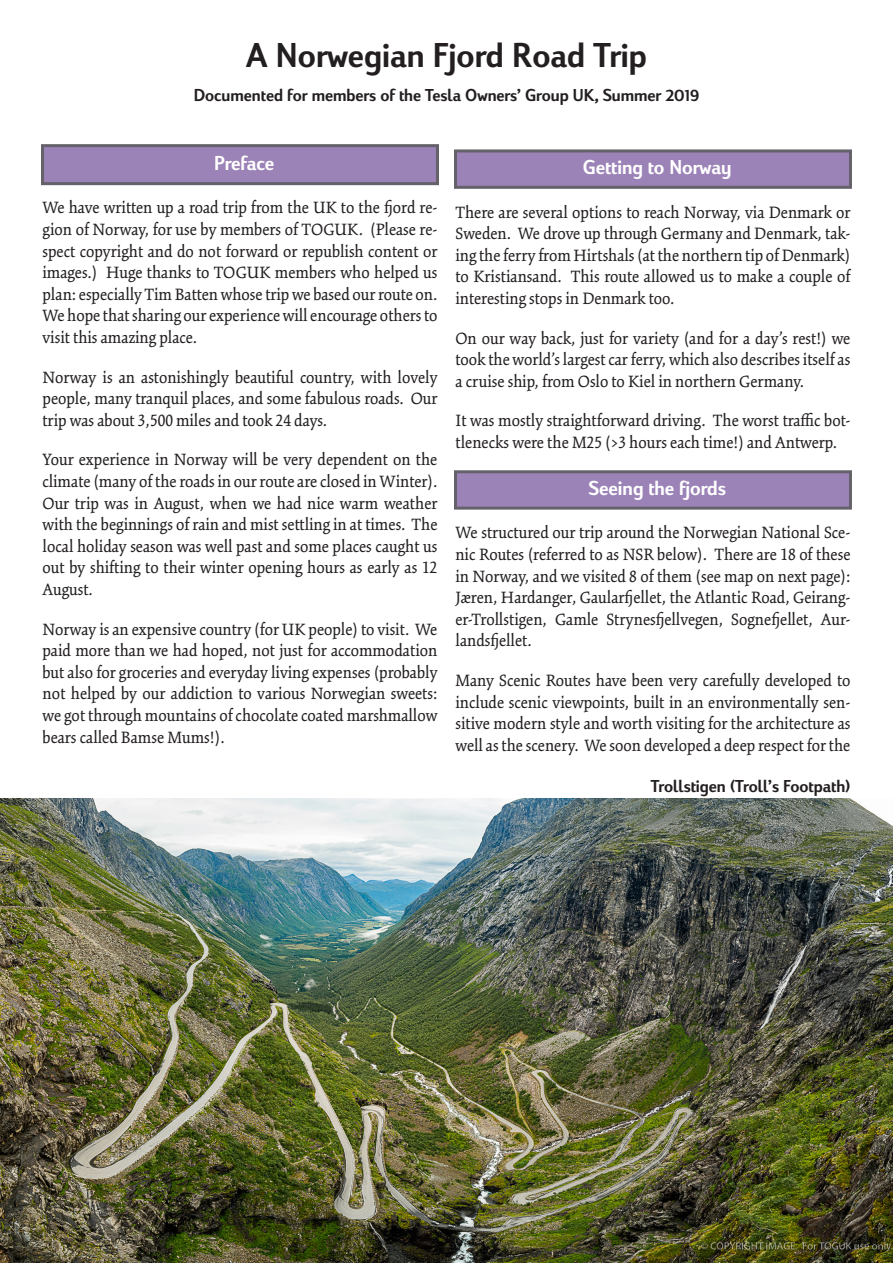
<style>
.page{position:relative;width:893px;height:1263px;background:#fff}
.page>*{position:absolute;margin:0;border:0;box-sizing:border-box;transform-origin:0 0}
.t1{font:700 36px "Viato";color:#231f20}
.t2{font:700 21px "Viato";color:#fff}
.t3{font:18px/21.6px "Kinesis Pro 3";color:#231f20;text-align:justify}
.t4{font:700 18px "Viato";color:#231f20}
</style>
<div class="page">
<img style="left:0;top:799px;width:893px;height:464px">
<div style="left:454px;top:149px;width:398px;height:40px;background:#9c83b7;border:3px solid #65616a"></div>
<div style="left:454px;top:470px;width:398px;height:40px;background:#9c83b7;border:3px solid #65616a"></div>
<div style="left:41px;top:144px;width:398px;height:41px;background:#9c83b7;border:3px solid #65616a"></div>
<h1 class="t1" style="left:246px;top:30px;width:402px">A Norwegian Fjord Road Trip</h1>
<p class="t4" style="left:194px;top:82px;width:507px">Documented for members of the Tesla Owners’ Group UK, Summer 2019</p>
<p class="t2" style="left:214px;top:148px;width:62px">Preface</p>
<p class="t3" style="left:43px;top:197px;width:397px">We have written up a road trip from the UK to the fjord re&shy;gion of Norway, for use by members of TOGUK. (Please re&shy;spect copyright and do not forward or republish content or images.) Huge thanks to TOGUK members who helped us plan: especially Tim Batten whose trip we based our route on.<br>We hope that sharing our experience will encourage others to visit this amazing place.</p>
<p class="t3" style="left:43px;top:366px;width:396px">Norway is an astonishingly beautiful country, with lovely people, many tranquil places, and some fabulous roads. Our trip was about 3,500 miles and took 24 days.</p>
<p class="t3" style="left:43px;top:449px;width:396px">Your experience in Norway will be very dependent on the climate (many of the roads in our route are closed in Winter).<br>Our trip was in August, when we had nice warm weather with the beginnings of rain and mist settling in at times. The local holiday season was well past and some places caught us out by shifting to their winter opening hours as early as 12<br>August.</p>
<p class="t3" style="left:43px;top:618px;width:396px">Norway is an expensive country (for UK people) to visit. We paid more than we had hoped, not just for accommodation but also for groceries and everyday living expenses (probably not helped by our addiction to various Norwegian sweets: we got through mountains of chocolate coated marshmallow bears called Bamse Mums!).</p>
<p class="t2" style="left:583px;top:152px;width:150px">Getting to Norway</p>
<p class="t3" style="left:455px;top:201px;width:396px">There are several options to reach Norway, via Denmark or Sweden. We drove up through Germany and Denmark, tak&shy;ing the ferry from Hirtshals (at the northern tip of Denmark) to Kristiansand. This route allowed us to make a couple of interesting stops in Denmark too.</p>
<p class="t3" style="left:455px;top:327px;width:396px">On our way back, just for variety (and for a day’s rest!) we took the world’s largest car ferry, which also describes itself as a cruise ship, from Oslo to Kiel in northern Germany.</p>
<p class="t3" style="left:455px;top:410px;width:396px">It was mostly straightforward driving. The worst traffic bot&shy;tlenecks were the M25 (&gt;3 hours each time!) and Antwerp.</p>
<p class="t2" style="left:589px;top:473px;width:139px">Seeing the fjords</p>
<p class="t3" style="left:455px;top:522px;width:396px">We structured our trip around the Norwegian National Sce&shy;nic Routes (referred to as NSR below). There are 18 of these in Norway, and we visited 8 of them (see map on next page):<br>Jæren, Hardanger, Gaularfjellet, the Atlantic Road, Geirang&shy;er-Trollstigen, Gamle Strynesfjellvegen, Sognefjellet, Aur&shy;landsfjellet.</p>
<p class="t3" style="left:455px;top:669px;width:396px">Many Scenic Routes have been very carefully developed to include scenic viewpoints, built in an environmentally sen&shy;sitive modern style and worth visiting for the architecture as well as the scenery. We soon developed a deep respect for the</p>
<p class="t4" style="left:651px;top:773px;width:201px">Trollstigen (Troll’s Footpath)</p>
</div>
